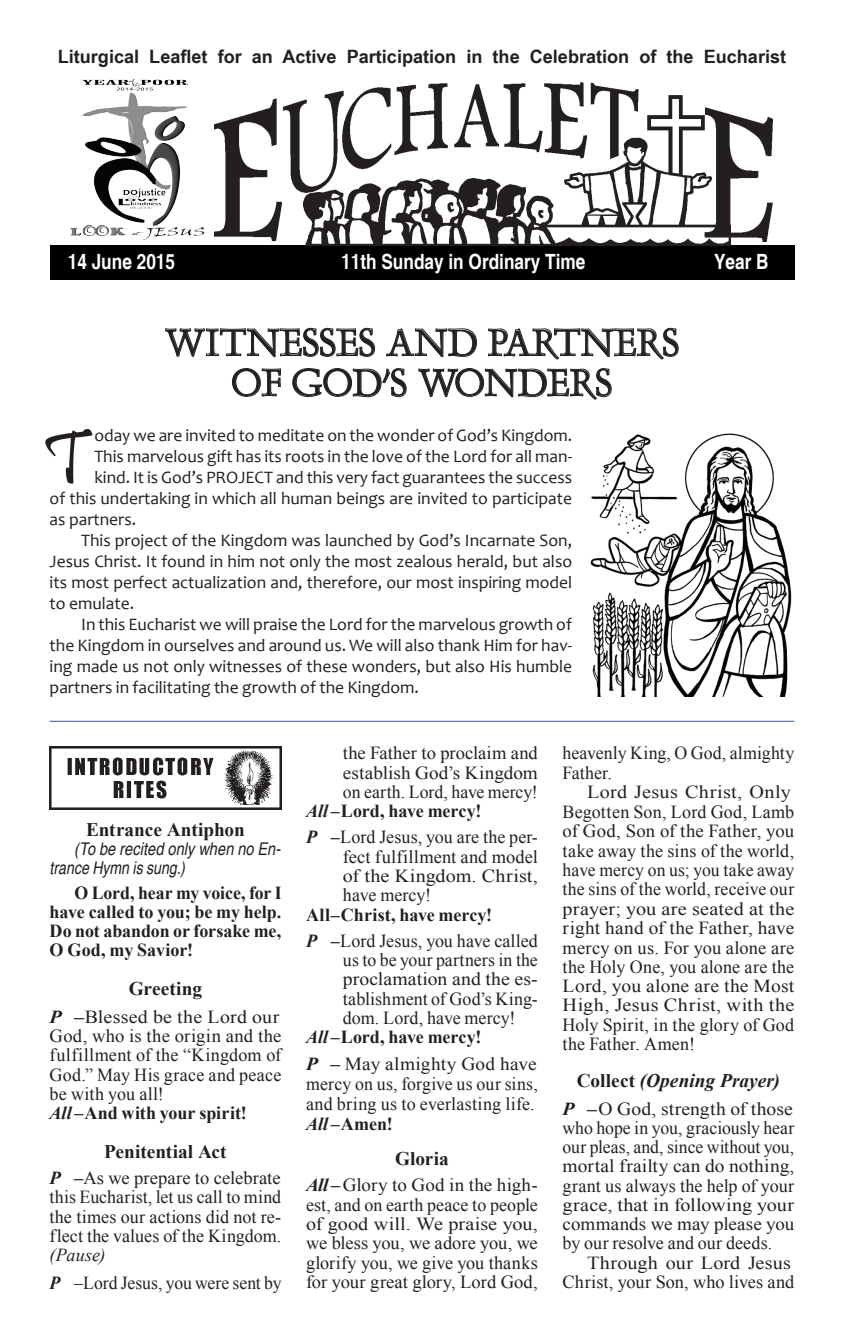
<style>
.page{position:relative;width:844px;height:1342px;background:#fff}
.page>*{position:absolute;margin:0;border:0;box-sizing:border-box;transform-origin:0 0}
.t1{font:italic 78.75px "Pristina";color:#231f20}
.t2{font:43.75px/40.2px "Dauphin Plain";color:#231f20;text-align:center}
.t3{font:700 condensed 21px "Helvetica";color:#fff}
.t4{font:700 19.25px "Times New Roman";color:#231f20}
.t5{font:italic 700 19.25px "Times New Roman";letter-spacing:.005em;color:#231f20}
.t6{font:18.38px/19.4px "Times New Roman";letter-spacing:.005em;color:#231f20;scale:1.1 1}
.t7{font:18.38px/19.2px "Times New Roman";letter-spacing:.005em;color:#231f20;text-align:justify}
.t8{font:18.38px/19.2px "Times New Roman";letter-spacing:.005em;color:#231f20;text-align:justify;scale:1.07 1}
.t9{font:18.38px/19.4px "Times New Roman";letter-spacing:.005em;color:#231f20;text-align:justify;scale:1.04 1}
.t10{font:18.38px/19.2px "Times New Roman";letter-spacing:.005em;color:#231f20;scale:1.08 1}
.t11{font:700 18.38px/19.2px "Times New Roman";letter-spacing:-.005em;color:#231f20;text-align:justify}
.t12{font:18.38px/19.8px "Times New Roman";letter-spacing:.005em;color:#231f20;scale:1.05 1}
.t13{font:700 18.38px "Arial Narrow";color:#231f20;scale:1.2 1}
.t14{font:18.38px/28px "Times New Roman";letter-spacing:.005em;color:#231f20;scale:.96 1}
.t15{font:17.5px "Candara";color:#231f20}
.t16{font:italic condensed 17.5px/19.2px "Helvetica";letter-spacing:.005em;color:#231f20}
.s1{font-weight:700;font-style:italic}
.s2{font-weight:700}
.s3{font-style:italic}
.s4{font-style:normal}
</style>
<div class="page">
<div style="left:50px;top:245px;width:744px;height:35px;background:#000"></div>
<svg style="left:165px;top:327px;width:210px;height:30px"></svg>
<svg style="left:386px;top:328px;width:91px;height:29px"></svg>
<svg style="left:488px;top:327px;width:191px;height:33px"></svg>
<svg style="left:232px;top:368px;width:49px;height:29px"></svg>
<svg style="left:292px;top:368px;width:115px;height:29px"></svg>
<svg style="left:418px;top:368px;width:194px;height:32px"></svg>
<hr style="left:50px;top:721px;width:744px;height:1px;background:#3853a3">
<img style="left:214px;top:83px;width:558px;height:158px">
<img style="left:303px;top:96px;width:427px;height:150px">
<img style="left:70px;top:79px;width:135px;height:161px">
<img style="left:590px;top:433px;width:202px;height:263px">
<img style="left:50px;top:746px;width:231px;height:63px">
<p class="t13" style="left:58px;top:43px;width:608px">Liturgical Leaflet for an Active Participation in the Celebration of the Eucharist</p>
<p class="t3" style="left:68px;top:249px;width:109px">14 June 2015</p>
<p class="t3" style="left:341px;top:249px;width:246px">11th Sunday in Ordinary Time</p>
<p class="t3" style="left:714px;top:249px;width:56px">Year B</p>
<h2 class="t2" style="left:164px;top:321px;width:516px">WITNESSES AND PARTNERS<br>OF GOD’S WONDERS</h2>
<p class="t15" style="left:94px;top:424px;width:479px">oday we are invited to meditate on the wonder of God’s Kingdom.</p>
<p class="t15" style="left:94px;top:445px;width:479px">This marvelous gift has its roots in the love of the Lord for all man-</p>
<p class="t15" style="left:94px;top:466px;width:479px">kind. It is God’s PROJECT and this very fact guarantees the success</p>
<p class="t15" style="left:50px;top:487px;width:524px">of this undertaking in which all human beings are invited to participate</p>
<p class="t15" style="left:50px;top:508px;width:88px">as partners.</p>
<p class="t15" style="left:81px;top:529px;width:492px">This project of the Kingdom was launched by God’s Incarnate Son,</p>
<p class="t15" style="left:50px;top:550px;width:524px">Jesus Christ. It found in him not only the most zealous herald, but also</p>
<p class="t15" style="left:50px;top:571px;width:524px">its most perfect actualization and, therefore, our most inspiring model</p>
<p class="t15" style="left:50px;top:592px;width:86px">to emulate.</p>
<p class="t15" style="left:81px;top:613px;width:492px">In this Eucharist we will praise the Lord for the marvelous growth of</p>
<p class="t15" style="left:50px;top:634px;width:524px">the Kingdom in ourselves and around us. We will also thank Him for hav-</p>
<p class="t15" style="left:50px;top:655px;width:524px">ing made us not only witnesses of these wonders, but also His humble</p>
<p class="t15" style="left:50px;top:676px;width:370px">partners in facilitating the growth of the Kingdom.</p>
<h1 class="t1" style="left:50px;top:414px;width:46px">T</h1>
<p class="t4" style="left:86px;top:818px;width:160px">Entrance Antiphon</p>
<p class="t16" style="left:50px;top:839px;width:232px;text-indent:24px">(To be recited only when no En&shy;trance hymn is sung.)</p>
<p class="t11" style="left:50px;top:882px;width:233px;text-indent:25px">O Lord, hear my voice, for I have called to you; be my help.<br>Do not abandon or forsake me, O God, my Savior!</p>
<p class="t4" style="left:129px;top:977px;width:75px">Greeting</p>
<p class="t10" style="left:50px;top:1007px;width:216px"><span class="s1">P –</span>Blessed be the Lord our<br>God, who is the origin and the fulfillment of the “Kingdom of<br>God.” May His grace and peace be with you all!<br><span class="s1">All –</span><span class="s2">And with your spirit!</span></p>
<p class="t4" style="left:104px;top:1140px;width:124px">Penitential Act</p>
<p class="t7" style="left:50px;top:1168px;width:233px"><span class="s1">P</span> <span class="s2">–</span>As we prepare to celebrate this Eucharist, let us call to mind the times our actions did not re&shy;flect the values of the Kingdom.</p>
<p class="t14" style="left:50px;top:1240px;width:243px"><span class="s3">(Pause)<br></span><span class="s1">P</span> –Lord Jesus, you were sent by</p>
<p class="t7" style="left:343px;top:743px;width:196px">the Father to proclaim and</p>
<p class="t9" style="left:343px;top:763px;width:189px">establish God’s Kingdom</p>
<p class="t7" style="left:343px;top:782px;width:196px">on earth. Lord, have mercy!</p>
<p class="t11" style="left:306px;top:801px;width:177px"><span class="s3">All –</span>Lord, have mercy!</p>
<p class="t7" style="left:343px;top:827px;width:196px;text-indent:-37px"><span class="s1">P –</span>Lord Jesus, you are the per&shy;fect fulfillment and model of the Kingdom. Christ, have mercy!</p>
<p class="t7" style="left:306px;top:901px;width:233px;line-height:26.2px"><span class="s2">All–Christ, have mercy!<br></span><span class="s1">P –</span>Lord Jesus, you have called</p>
<p class="t7" style="left:343px;top:950px;width:196px">us to be your partners in the</p>
<p class="t8" style="left:343px;top:969px;width:184px">proclamation and the es-</p>
<p class="t7" style="left:343px;top:988px;width:196px">tablishment of God’s King-</p>
<p class="t7" style="left:343px;top:1008px;width:174px">dom. Lord, have mercy!</p>
<p class="t11" style="left:306px;top:1027px;width:177px"><span class="s3">All</span> –Lord, have mercy!</p>
<p class="t12" style="left:306px;top:1054px;width:222px"><span class="s1">P –</span> May almighty God have mercy on us, forgive us our sins, and bring us to everlasting life.<br><span class="s1">All –</span><span class="s2">Amen!</span></p>
<p class="t4" style="left:395px;top:1147px;width:55px">Gloria</p>
<p class="t9" style="left:306px;top:1175px;width:224px"><span class="s1">All–</span>Glory to God in the high&shy;est, and on earth peace to people of good will. We praise you, we bless you, we adore you, we glorify you, we give you thanks for your great glory, Lord God,</p>
<p class="t7" style="left:562px;top:743px;width:233px">heavenly King, O God, almighty<br>Father.</p>
<p class="t6" style="left:562px;top:782px;width:212px;text-indent:25px">Lord Jesus Christ, Only<br>Begotten Son, Lord God, Lamb of God, Son of the Father, you take away the sins of the world, have mercy on us; you take away the sins of the world, receive our prayer; you are seated at the right hand of the Father, have mercy on us. For you alone are the Holy One, you alone are the<br>Lord, you alone are the Most<br>High, Jesus Christ, with the<br>Holy Spirit, in the glory of God the Father. Amen!</p>
<p class="t5" style="left:576px;top:1069px;width:204px"><span class="s4">Collect</span> (Opening Prayer)</p>
<p class="t8" style="left:562px;top:1098px;width:218px"><span class="s1">P –</span>O God, strength of those who hope in you, graciously hear our pleas, and, since without you, mortal frailty can do nothing, grant us always the help of your grace, that in following your commands we may please you by our resolve and our deeds.</p>
<p class="t6" style="left:562px;top:1252px;width:212px;text-align:right">Through our Lord Jesus<br>Christ, your Son, who lives and</p>
</div>
